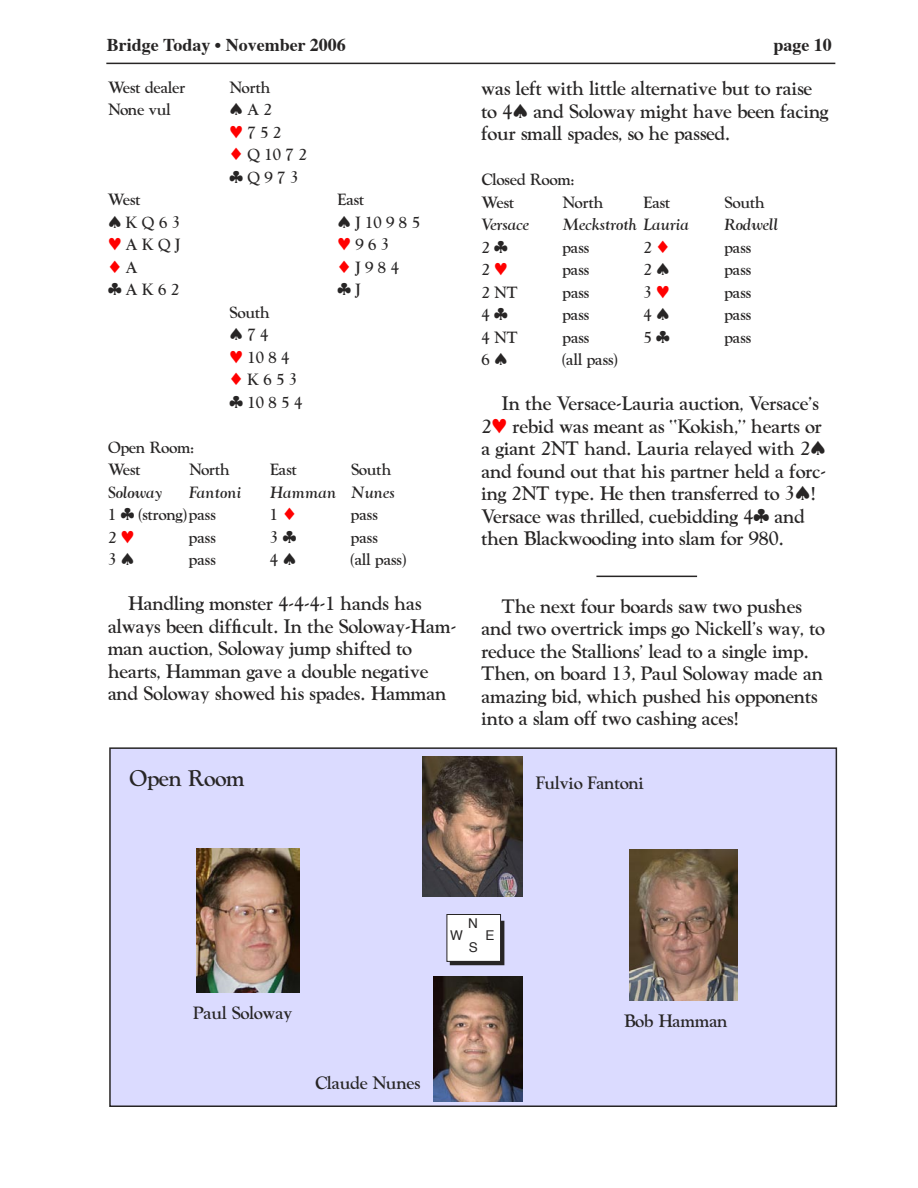
<style>
.page{position:relative;width:918px;height:1188px;background:#fff}
.page>*{position:absolute;margin:0;border:0;box-sizing:border-box;transform-origin:0 0}
.t1{font:700 21px "Goudy Old";color:#272525}
.t2{font:700 18px/22.5px "Goudy Old";color:#272525}
.t3{font:700 18px "Times";color:#272525}
.t4{font:700 16.5px "Goudy Old";color:#272525}
.t5{font:700 15px/22.5px "Goudy Old";color:#272525}
.t6{font:15px "Goudy Old Bold Ital";color:#272525}
.t7{font:13.5px "Helvetica";color:#272525}
.s1{color:#f00}
</style>
<div class="page">
<hr style="left:106px;top:63px;width:729px;height:1px;background:#272525">
<hr style="left:596px;top:576px;width:101px;height:1px;background:#272525">
<div style="left:110px;top:748px;width:726px;height:358px;background:#dbdbff"></div>
<div style="left:109px;top:747px;width:728px;height:360px;border:2px solid #272525"></div>
<div style="left:450px;top:921px;width:54px;height:44px;background:#272525"></div>
<div style="left:447px;top:915px;width:54px;height:46px;background:#fff"></div>
<div style="left:447px;top:914px;width:54px;height:48px;border:1px solid #272525"></div>
<img style="left:197px;top:848px;width:103px;height:145px">
<img style="left:629px;top:849px;width:109px;height:152px">
<img style="left:422px;top:756px;width:101px;height:141px">
<img style="left:433px;top:977px;width:90px;height:125px">
<p class="t3" style="left:107px;top:33px;width:240px">Bridge Today • November 2006</p>
<p class="t3" style="left:773px;top:33px;width:60px">page 10</p>
<p class="t5" style="left:108px;top:76px;width:79px">West dealer</p>
<p class="t5" style="left:230px;top:76px;width:43px">North</p>
<p class="t5" style="left:108px;top:98px;width:64px">None vul</p>
<p class="t5" style="left:230px;top:98px;width:79px">♠ A 2<br><span class="s1">♥</span> 7 5 2<br><span class="s1">♦</span> Q 10 7 2 ♣ Q 9 7 3</p>
<p class="t5" style="left:108px;top:188px;width:34px">West</p>
<p class="t5" style="left:337px;top:188px;width:28px">East</p>
<p class="t5" style="left:108px;top:211px;width:74px">♠ K Q 6 3</p>
<p class="t5" style="left:338px;top:211px;width:84px">♠ J 10 9 8 5</p>
<p class="t5" style="left:108px;top:233px;width:74px"><span class="s1">♥</span> A K Q J</p>
<p class="t5" style="left:338px;top:233px;width:53px"><span class="s1">♥</span> 9 6 3</p>
<p class="t5" style="left:108px;top:256px;width:31px"><span class="s1">♦</span> A</p>
<p class="t5" style="left:338px;top:256px;width:63px"><span class="s1">♦</span> J 9 8 4</p>
<p class="t5" style="left:108px;top:278px;width:73px">♣ A K 6 2</p>
<p class="t5" style="left:338px;top:278px;width:25px">♣ J</p>
<p class="t5" style="left:230px;top:301px;width:74px">South<br>♠ 7 4<br><span class="s1">♥</span> 10 8 4 <span class="s1">♦</span> K 6 5 3 ♣ 10 8 5 4</p>
<p class="t5" style="left:108px;top:436px;width:87px">Open Room:<br>West</p>
<p class="t2" style="left:482px;top:77px;width:349px">was left with little alternative but to raise to 4♠ and Soloway might have been facing four small spades, so he passed.</p>
<p class="t5" style="left:482px;top:168px;width:94px">Closed Room:<br>West</p>
<p class="t5" style="left:562px;top:191px;width:43px">North</p>
<p class="t5" style="left:644px;top:191px;width:28px">East</p>
<p class="t5" style="left:724px;top:191px;width:42px">South</p>
<p class="t6" style="left:482px;top:216px;width:49px">Versace</p>
<p class="t6" style="left:562px;top:216px;width:128px">Meckstroth Lauria</p>
<p class="t6" style="left:724px;top:216px;width:55px">Rodwell</p>
<p class="t5" style="left:482px;top:236px;width:28px">2 ♣</p>
<p class="t5" style="left:562px;top:236px;width:28px">pass</p>
<p class="t5" style="left:643px;top:236px;width:28px">2 <span class="s1">♦</span></p>
<p class="t5" style="left:724px;top:236px;width:28px">pass</p>
<p class="t5" style="left:482px;top:258px;width:28px">2 <span class="s1">♥</span></p>
<p class="t5" style="left:562px;top:258px;width:28px">pass</p>
<p class="t5" style="left:643px;top:258px;width:28px">2 ♠</p>
<p class="t5" style="left:724px;top:258px;width:28px">pass</p>
<p class="t5" style="left:481px;top:281px;width:38px">2 NT</p>
<p class="t5" style="left:562px;top:281px;width:28px">pass</p>
<p class="t5" style="left:643px;top:281px;width:28px">3 <span class="s1">♥</span></p>
<p class="t5" style="left:724px;top:281px;width:28px">pass</p>
<p class="t5" style="left:482px;top:303px;width:28px">4 ♣</p>
<p class="t5" style="left:562px;top:303px;width:28px">pass</p>
<p class="t5" style="left:643px;top:303px;width:28px">4 ♠</p>
<p class="t5" style="left:724px;top:303px;width:28px">pass</p>
<p class="t5" style="left:481px;top:326px;width:38px">4 NT</p>
<p class="t5" style="left:562px;top:326px;width:28px">pass</p>
<p class="t5" style="left:643px;top:326px;width:28px">5 ♣</p>
<p class="t5" style="left:724px;top:326px;width:28px">pass</p>
<p class="t5" style="left:482px;top:348px;width:28px">6 ♠</p>
<p class="t5" style="left:562px;top:348px;width:57px">(all pass)</p>
<p class="t2" style="left:481px;top:392px;width:346px;text-indent:20px">In the Versace-Lauria auction, Versace’s 2<span class="s1">♥</span> rebid was meant as “Kokish,” hearts or a giant 2NT hand. Lauria relayed with 2♠ and found out that his partner held a forc&shy;ing 2NT type. He then transferred to 3♠!<br>Versace was thrilled, cuebidding 4♣ and then Blackwooding into slam for 980.</p>
<p class="t5" style="left:189px;top:458px;width:43px">North</p>
<p class="t5" style="left:270px;top:458px;width:28px">East</p>
<p class="t5" style="left:351px;top:458px;width:42px">South</p>
<p class="t6" style="left:108px;top:483px;width:56px">Soloway</p>
<p class="t6" style="left:189px;top:483px;width:54px">Fantoni</p>
<p class="t6" style="left:270px;top:483px;width:126px">Hamman Nunes</p>
<p class="t5" style="left:108px;top:503px;width:109px">1 ♣ (strong) pass</p>
<p class="t5" style="left:270px;top:503px;width:28px">1 <span class="s1">♦</span></p>
<p class="t5" style="left:351px;top:503px;width:28px">pass</p>
<p class="t5" style="left:108px;top:526px;width:28px">2 <span class="s1">♥</span></p>
<p class="t5" style="left:189px;top:526px;width:28px">pass</p>
<p class="t5" style="left:270px;top:526px;width:28px">3 ♣</p>
<p class="t5" style="left:351px;top:526px;width:28px">pass</p>
<p class="t5" style="left:108px;top:548px;width:28px">3 ♠</p>
<p class="t5" style="left:189px;top:548px;width:28px">pass</p>
<p class="t5" style="left:270px;top:548px;width:28px">4 ♠</p>
<p class="t5" style="left:351px;top:548px;width:57px">(all pass)</p>
<p class="t2" style="left:108px;top:592px;width:350px;text-indent:20px">Handling monster 4-4-4-1 hands has always been difficult. In the Soloway-Ham&shy;man auction, Soloway jump shifted to hearts, Hamman gave a double negative and Soloway showed his spades. Hamman</p>
<p class="t2" style="left:482px;top:595px;width:345px;text-indent:20px">The next four boards saw two pushes and two overtrick imps go Nickell’s way, to reduce the Stallions’ lead to a single imp.<br>Then, on board 13, Paul Soloway made an amazing bid, which pushed his opponents into a slam off two cashing aces!</p>
<p class="t1" style="left:129px;top:766px;width:117px">Open Room</p>
<p class="t4" style="left:536px;top:773px;width:110px">Fulvio Fantoni</p>
<p class="t4" style="left:193px;top:1003px;width:101px">Paul Soloway</p>
<p class="t4" style="left:315px;top:1073px;width:107px">Claude Nunes</p>
<p class="t7" style="left:468px;top:914px;width:11px">N</p>
<p class="t7" style="left:450px;top:926px;width:14px">W</p>
<p class="t7" style="left:485px;top:926px;width:11px">E</p>
<p class="t7" style="left:469px;top:938px;width:11px">S</p>
<p class="t4" style="left:624px;top:1011px;width:105px">Bob Hamman</p>
</div>
